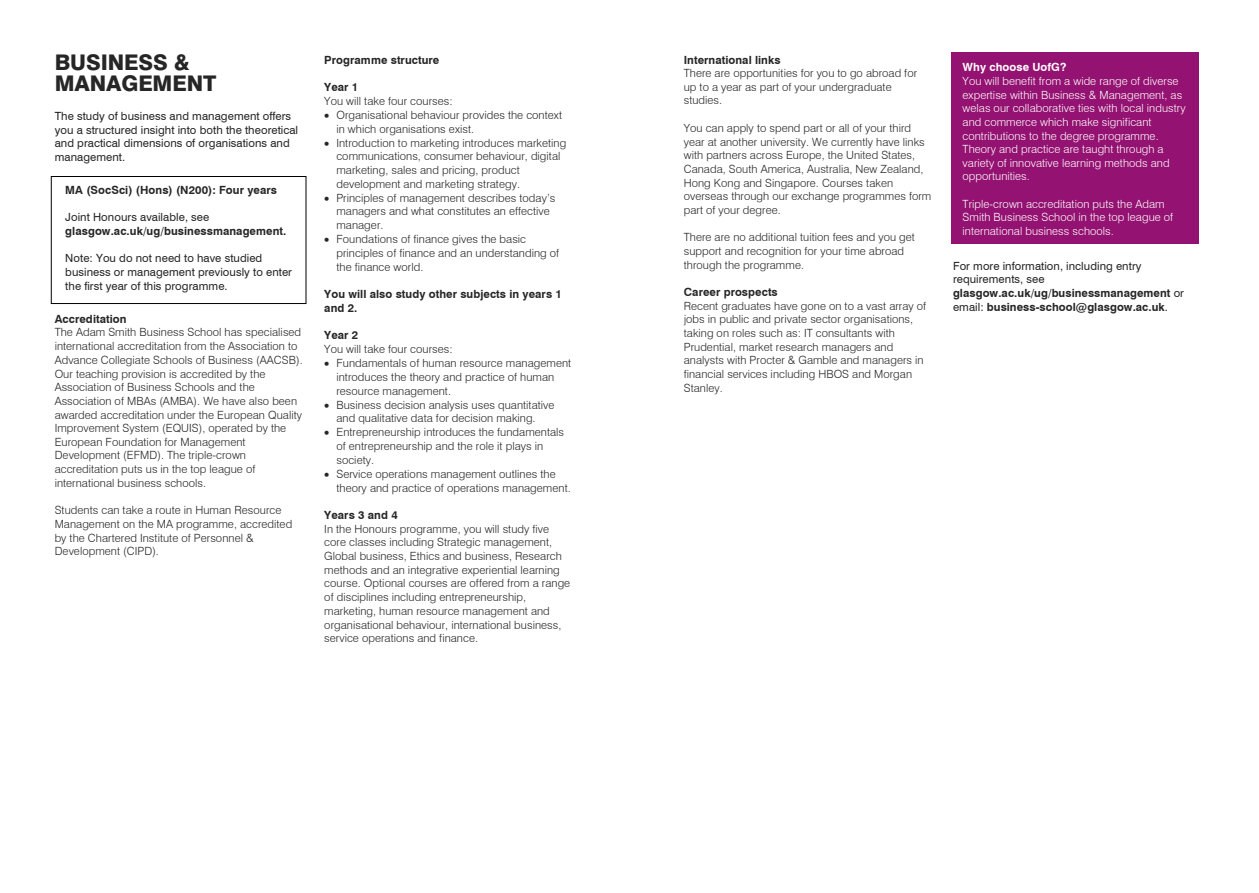
<style>
.page{position:relative;width:1259px;height:893px;background:#fff}
.page>*{position:absolute;margin:0;border:0;box-sizing:border-box;transform-origin:0 0}
.t1{font:800 21.6px/21.6px "Swiss 721 BT";letter-spacing:-.005em;color:#262626}
.t2{font:300 11.25px/13.6px "Swiss 721 BT";letter-spacing:.005em;color:#262626}
.t3{font:300 11.25px/13.6px "Swiss 721 BT";letter-spacing:.005em;color:#fff}
.t4{font:700 11.25px/13.6px "Swiss 721 BT";letter-spacing:.005em;color:#262626}
.t5{font:11.25px/13.6px "Swiss 721 BT";letter-spacing:.005em;color:#262626}
.t6{font:700 11.25px "Swiss 721 BT";letter-spacing:.005em;color:#fff}
.s1{font-weight:400}
</style>
<div class="page">
<div style="left:951px;top:52px;width:247px;height:192px;background:#941271"></div>
<div style="left:51px;top:176px;width:255px;height:128px;border:1px solid #000"></div>
<h1 class="t1" style="left:55px;top:51px;width:163px">BUSINESS &amp;<br>MANAGEMENT</h1>
<p class="t5" style="left:55px;top:109px;width:245px">The study of business and management offers you a structured insight into both the theoretical and practical dimensions of organisations and management.</p>
<p class="t4" style="left:65px;top:183px;width:213px">MA (SocSci) (Hons) (N200): Four years</p>
<p class="t5" style="left:65px;top:210px;width:146px">Joint Honours available, see</p>
<p class="t4" style="left:65px;top:224px;width:222px">glasgow.ac.uk/ug/businessmanagement.</p>
<p class="t5" style="left:65px;top:251px;width:228px">Note: You do not need to have studied business or management previously to enter the first year of this programme.</p>
<p class="t4" style="left:55px;top:312px;width:73px">Accreditation</p>
<p class="t2" style="left:55px;top:325px;width:249px">The Adam Smith Business School has specialised international accreditation from the Association to Advance Collegiate Schools of Business (AACSB).<br>Our teaching provision is accredited by the Association of Business Schools and the Association of MBAs (AMBA). We have also been awarded accreditation under the European Quality Improvement System (EQUIS), operated by the European Foundation for Management Development (EFMD). The triple-crown accreditation puts us in the top league of international business schools.</p>
<p class="t2" style="left:55px;top:503px;width:239px">Students can take a route in Human Resource Management on the MA programme, accredited by the Chartered Institute of Personnel &amp; Development (CIPD).</p>
<p class="t4" style="left:324px;top:53px;width:117px">Programme structure</p>
<p class="t4" style="left:324px;top:80px;width:36px">Year 1</p>
<p class="t2" style="left:324px;top:94px;width:130px">You will take four courses:</p>
<p class="t2" style="left:336px;top:107px;width:227px;line-height:14.1px;text-indent:-12px">• Organisational behaviour provides the context in which organisations exist.</p>
<p class="t2" style="left:336px;top:136px;width:231px;text-indent:-12px">• Introduction to marketing introduces marketing communications, consumer behaviour, digital marketing, sales and pricing, product development and marketing strategy.</p>
<p class="t2" style="left:336px;top:191px;width:220px;text-indent:-12px">• Principles of management describes today’s managers and what constitutes an effective manager.</p>
<p class="t2" style="left:336px;top:232px;width:224px;text-indent:-12px">• Foundations of finance gives the basic principles of finance and an understanding of the finance world.</p>
<p class="t4" style="left:324px;top:287px;width:239px">You will also study other subjects in years 1 and 2.</p>
<p class="t4" style="left:324px;top:328px;width:36px">Year 2</p>
<p class="t2" style="left:324px;top:342px;width:130px">You will take four courses:</p>
<p class="t2" style="left:336px;top:356px;width:236px;text-indent:-12px">• Fundamentals of human resource management introduces the theory and practice of human resource management.</p>
<p class="t2" style="left:336px;top:398px;width:220px;text-indent:-12px">• Business decision analysis uses quantitative and qualitative data for decision making.</p>
<p class="t2" style="left:336px;top:425px;width:229px;text-indent:-12px">• Entrepreneurship introduces the fundamentals of entrepreneurship and the role it plays in society.</p>
<p class="t2" style="left:336px;top:467px;width:236px;line-height:14.1px;text-indent:-12px">• Service operations management outlines the theory and practice of operations management.</p>
<p class="t4" style="left:324px;top:508px;width:75px">Years 3 and 4</p>
<p class="t2" style="left:324px;top:522px;width:247px">In the Honours programme, you will study five core classes including Strategic management, Global business, Ethics and business, Research methods and an integrative experiential learning course. Optional courses are offered from a range of disciplines including entrepreneurship, marketing, human resource management and organisational behaviour, international business, service operations and finance.</p>
<p class="t4" style="left:684px;top:53px;width:98px">International links</p>
<p class="t2" style="left:684px;top:66px;width:235px">There are opportunities for you to go abroad for up to a year as part of your undergraduate studies.</p>
<p class="t2" style="left:684px;top:121px;width:249px">You can apply to spend part or all of your third year at another university. We currently have links with partners across Europe, the United States, Canada, South America, Australia, New Zealand, Hong Kong and Singapore. Courses taken overseas through our exchange programmes form part of your degree.</p>
<p class="t2" style="left:684px;top:230px;width:233px">There are no additional tuition fees and you get support and recognition for your time abroad through the programme.</p>
<p class="t4" style="left:684px;top:285px;width:95px">Career prospects</p>
<p class="t2" style="left:684px;top:299px;width:244px">Recent graduates have gone on to a vast array of jobs in public and private sector organisations, taking on roles such as: IT consultants with Prudential, market research managers and analysts with Procter &amp; Gamble and managers in financial services including HBOS and Morgan Stanley.</p>
<p class="t6" style="left:962px;top:60px;width:105px">Why choose UofG?</p>
<p class="t3" style="left:962px;top:74px;width:224px">You will benefit from a wide range of diverse expertise within Business &amp; Management, as welas our collaborative ties with local industry and commerce which make significant contributions to the degree programme.<br>Theory and practice are taught through a variety of innovative learning methods and opportunities.</p>
<p class="t3" style="left:962px;top:197px;width:212px">Triple-crown accreditation puts the Adam<br>Smith Business School in the top league of international business schools.</p>
<p class="t4" style="left:953px;top:259px;width:232px"><span class="s1">For more information, including entry requirements, see </span>glasgow.ac.uk/ug/businessmanagement <span class="s1">or email:</span> business-school@glasgow.ac.uk<span class="s1">.</span></p>
</div>
